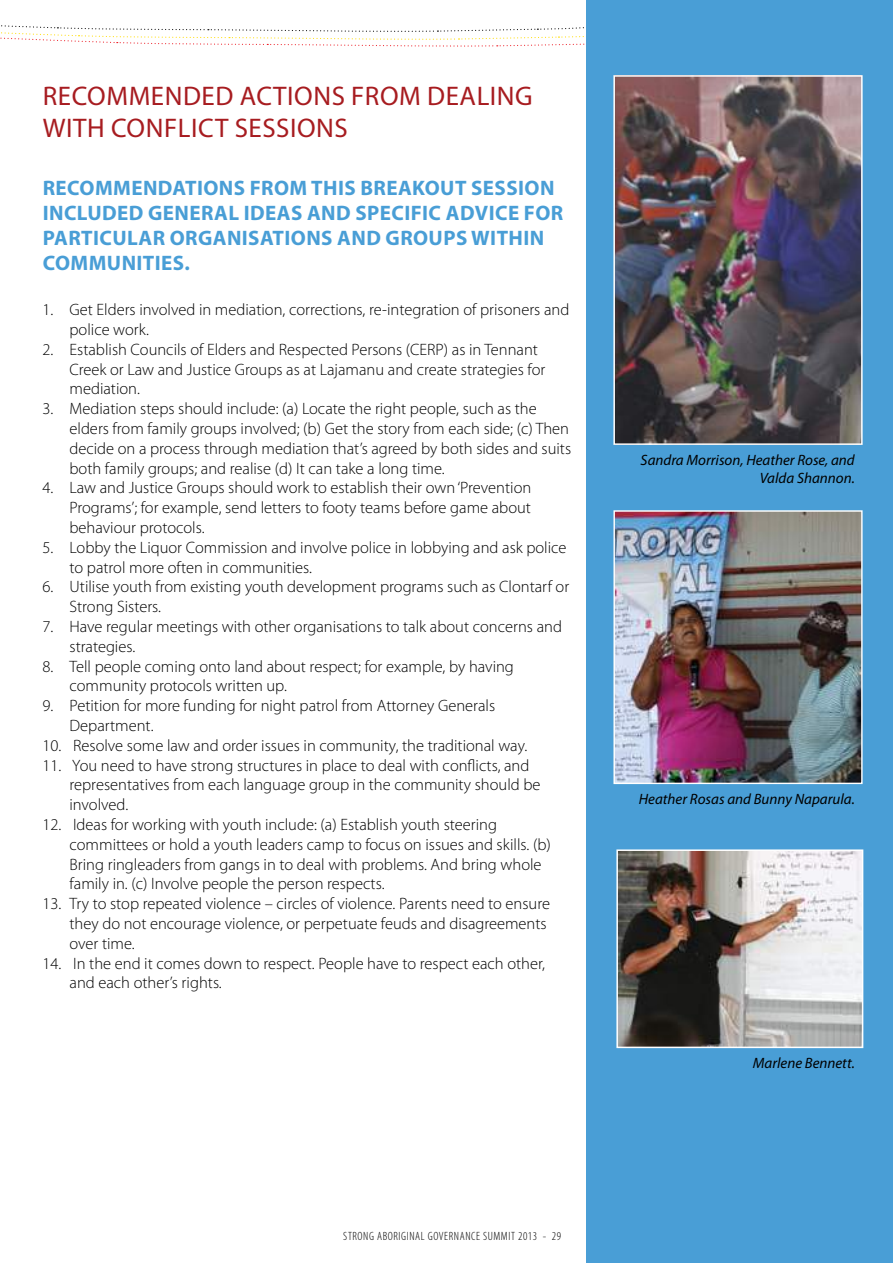
<style>
.page{position:relative;width:893px;height:1263px;background:#fff}
.page>*{position:absolute;margin:0;border:0;box-sizing:border-box;transform-origin:0 0}
.t1{font:27px "Myriad Pro";letter-spacing:.02em;color:#a71c20}
.t2{font:27px "Myriad Pro";color:#a71c21}
.t3{font:700 21px "Myriad Pro";letter-spacing:.025em;color:#499ed6}
.t4{font:300 16.5px/19.8px "Myriad Pro";color:#000}
.t5{font:italic 15px/18px "Myriad Pro";color:#000;text-align:right}
.t6{font:300 condensed 12px "Myriad Pro";letter-spacing:.05em;color:#000}
</style>
<div class="page">
<svg style="left:0;top:25px;width:585px;height:22px"></svg>
<div style="left:586px;top:0;width:307px;height:1263px;background:#499ed6"></div>
<img style="left:616px;top:78px;width:244px;height:364px">
<div style="left:613px;top:75px;width:250px;height:370px;border:2px solid #fff"></div>
<img style="left:615px;top:512px;width:246px;height:270px">
<div style="left:613px;top:510px;width:250px;height:274px;border:1px solid #fff"></div>
<img style="left:619px;top:852px;width:241px;height:193px">
<div style="left:616px;top:849px;width:247px;height:199px;border:2px solid #fff"></div>
<h1 class="t2" style="left:43px;top:79px;width:19px">RECOMMEND</h1>
<h1 class="t1" style="left:202px;top:79px;width:110px">EDACTIONS</h1>
<h1 class="t1" style="left:351px;top:79px;width:180px">FROM DEALING</h1>
<h1 class="t1" style="left:43px;top:111px;width:307px">WITH CONFLICT SESSIONS</h1>
<p class="t3" style="left:43px;top:174px;width:15px">RECOMMENDATIONS</p>
<p class="t3" style="left:250px;top:174px;width:74px">FROM THIS</p>
<p class="t3" style="left:360px;top:174px;width:41px">BREAKOUT</p>
<p class="t3" style="left:471px;top:174px;width:13px">SESSION</p>
<p class="t3" style="left:43px;top:199px;width:60px">INCLUDED</p>
<p class="t3" style="left:148px;top:199px;width:14px">GENE</p>
<p class="t3" style="left:201px;top:199px;width:55px">RAL IDEAS</p>
<p class="t3" style="left:307px;top:199px;width:16px">AND</p>
<p class="t3" style="left:355px;top:199px;width:12px">SPECIFIC</p>
<p class="t3" style="left:446px;top:199px;width:119px">ADVICE FOR</p>
<p class="t3" style="left:43px;top:224px;width:51px">PARTICU</p>
<p class="t3" style="left:127px;top:224px;width:84px">LAR ORGANISATIONS</p>
<p class="t3" style="left:337px;top:224px;width:16px">AND</p>
<p class="t3" style="left:386px;top:224px;width:42px">GROUPS</p>
<p class="t3" style="left:471px;top:224px;width:13px">WITHIN</p>
<p class="t3" style="left:43px;top:249px;width:14px">COMMUNITIES</p>
<p class="t3" style="left:184px;top:249px;width:7px">.</p>
<p class="t4" style="left:70px;top:300px;width:501px;text-indent:-27px">1. Get Elders involved in mediation, corrections, re-integration of prisoners and police work.</p>
<p class="t4" style="left:70px;top:339px;width:477px;text-indent:-27px">2. Establish Councils of Elders and Respected Persons (CERP) as in Tennant<br>Creek or Law and Justice Groups as at Lajamanu and create strategies for mediation.</p>
<p class="t4" style="left:70px;top:399px;width:503px;text-indent:-27px">3. Mediation steps should include: (a) Locate the right people, such as the elders from family groups involved; (b) Get the story from each side; (c) Then decide on a process through mediation that’s agreed by both sides and suits both family groups; and realise (d) It can take a long time.</p>
<p class="t4" style="left:70px;top:478px;width:463px;text-align:justify;text-indent:-27px">4. Law and Justice Groups should work to establish their own ‘Prevention Programs’; for example, send letters to footy teams before game about behaviour protocols.</p>
<p class="t4" style="left:70px;top:537px;width:499px;text-indent:-27px">5. Lobby the Liquor Commission and involve police in lobbying and ask police to patrol more often in communities.</p>
<p class="t4" style="left:70px;top:577px;width:501px;text-indent:-27px">6. Utilise youth from existing youth development programs such as Clontarf or<br>Strong Sisters.</p>
<p class="t4" style="left:70px;top:616px;width:494px;text-indent:-27px">7. Have regular meetings with other organisations to talk about concerns and strategies.</p>
<p class="t4" style="left:70px;top:656px;width:446px;text-indent:-27px">8. Tell people coming onto land about respect; for example, by having community protocols written up.</p>
<p class="t4" style="left:70px;top:696px;width:427px;text-indent:-27px">9. Petition for more funding for night patrol from Attorney Generals<br>Department.</p>
<p class="t4" style="left:43px;top:735px;width:486px">10. Resolve some law and order issues in community, the traditional way.</p>
<p class="t4" style="left:70px;top:755px;width:472px;text-indent:-27px">11. You need to have strong structures in place to deal with conflicts, and representatives from each language group in the community should be involved.</p>
<p class="t4" style="left:70px;top:814px;width:483px;text-indent:-27px">12. Ideas for working with youth include: (a) Establish youth steering committees or hold a youth leaders camp to focus on issues and skills. (b)<br>Bring ringleaders from gangs in to deal with problems. And bring whole family in. (c) Involve people the person respects.</p>
<p class="t4" style="left:70px;top:894px;width:482px;text-indent:-27px">13. Try to stop repeated violence – circles of violence. Parents need to ensure they do not encourage violence, or perpetuate feuds and disagreements over time.</p>
<p class="t4" style="left:70px;top:953px;width:477px;text-indent:-27px">14. In the end it comes down to respect. People have to respect each other, and each other’s rights.</p>
<p class="t6" style="left:343px;top:1229px;width:219px">STRONG ABORIGINAL GOVERNANCE SUMMIT 2013 - 29</p>
<p class="t5" style="left:640px;top:450px;width:216px">Sandra Morrison, Heather Rose, and<br>Valda Shannon.</p>
<p class="t5" style="left:639px;top:789px;width:217px">Heather Rosas and Bunny Naparula.</p>
<p class="t5" style="left:753px;top:1053px;width:104px">Marlene Bennett.</p>
</div>
